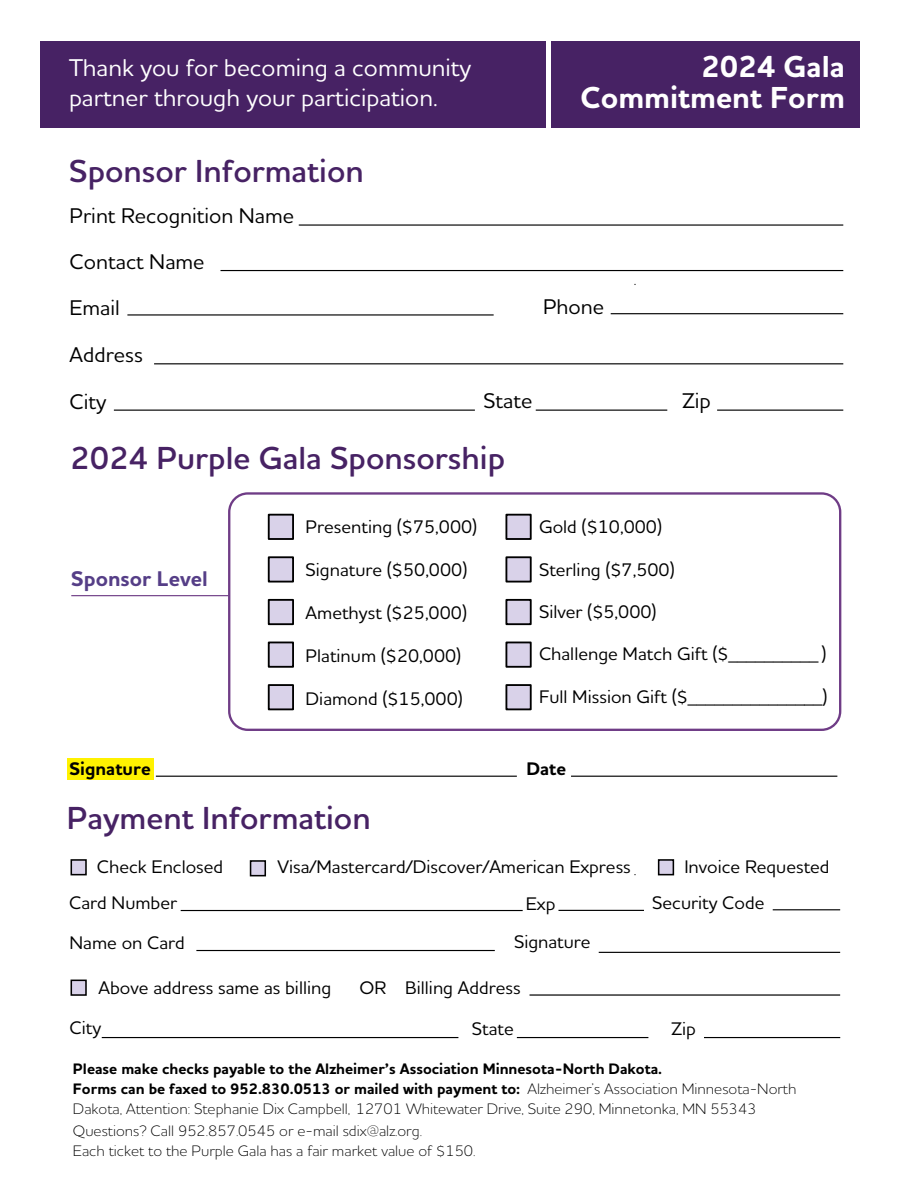
<style>
.page{position:relative;width:918px;height:1188px;background:#fff}
.page>*{position:absolute;margin:0;border:0;box-sizing:border-box;transform-origin:0 0}
.t1{font:600 32.4px "Houschka Alt Pro";color:#472264}
.t2{font:700 30.9px/30.9px "Houschka Alt Pro";color:#fff;text-align:right}
.t3{font:500 24.75px/29.7px "Houschka Alt Pro";color:#fff}
.t4{font:500 21.6px "Houschka Alt Pro";color:#000}
.t5{font:700 21.6px "Houschka Alt Pro";color:#553e87}
.t6{font:500 18.6px/35.7px "Houschka Alt Pro";color:#000}
.t7{font:700 18.6px "Houschka Alt Pro";color:#000}
.t8{font:700 15.45px/20.1px "Houschka Alt Pro";color:#000}
.t9{font:300 15.45px/20.9px "Houschka Alt Pro";color:#000}
.s1{font-weight:300}
</style>
<div class="page">
<div style="left:40px;top:41px;width:506px;height:87px;background:#472264"></div>
<div style="left:552px;top:41px;width:308px;height:87px;background:#472264"></div>
<hr style="left:181px;top:910px;width:342px;height:1px;background:#000">
<hr style="left:558px;top:910px;width:86px;height:1px;background:#000">
<hr style="left:196px;top:950px;width:299px;height:1px;background:#000">
<hr style="left:156px;top:776px;width:361px;height:1px;background:#000">
<hr style="left:530px;top:994px;width:310px;height:2px;background:#000">
<div style="left:251px;top:861px;width:14px;height:15px;background:#d9d2e9"></div>
<div style="left:250px;top:860px;width:16px;height:16px;border:2px solid #000"></div>
<div style="left:71px;top:860px;width:15px;height:15px;background:#d9d2e9"></div>
<div style="left:71px;top:859px;width:16px;height:16px;border:2px solid #000"></div>
<div style="left:659px;top:860px;width:14px;height:15px;background:#d9d2e9"></div>
<div style="left:658px;top:859px;width:16px;height:16px;border:2px solid #000"></div>
<hr style="left:773px;top:909px;width:67px;height:1px;background:#000">
<hr style="left:599px;top:952px;width:241px;height:1px;background:#000">
<div style="left:71px;top:980px;width:15px;height:15px;background:#d9d2e9"></div>
<div style="left:71px;top:980px;width:16px;height:16px;border:2px solid #000"></div>
<hr style="left:102px;top:1037px;width:356px;height:1px;background:#000">
<hr style="left:517px;top:1037px;width:131px;height:1px;background:#000">
<hr style="left:704px;top:1037px;width:136px;height:1px;background:#000">
<hr style="left:221px;top:270px;width:622px;height:1px;background:#000">
<hr style="left:299px;top:224px;width:544px;height:2px;background:#000">
<hr style="left:154px;top:363px;width:689px;height:1px;background:#000">
<hr style="left:536px;top:410px;width:131px;height:1px;background:#000">
<hr style="left:717px;top:410px;width:126px;height:1px;background:#000">
<hr style="left:127px;top:314px;width:367px;height:2px;background:#000">
<hr style="left:114px;top:410px;width:361px;height:1px;background:#000">
<hr style="left:71px;top:595px;width:157px;height:1px;background:#6f3c86">
<hr style="left:611px;top:313px;width:232px;height:1px;background:#000">
<div style="left:269px;top:515px;width:24px;height:24px;background:#d9d2e9"></div>
<div style="left:268px;top:514px;width:26px;height:26px;border:2px solid #000"></div>
<div style="left:269px;top:557px;width:24px;height:25px;background:#d9d2e9"></div>
<div style="left:268px;top:556px;width:26px;height:27px;border:2px solid #000"></div>
<div style="left:269px;top:600px;width:24px;height:24px;background:#d9d2e9"></div>
<div style="left:268px;top:599px;width:26px;height:26px;border:2px solid #000"></div>
<div style="left:269px;top:685px;width:24px;height:24px;background:#d9d2e9"></div>
<div style="left:268px;top:684px;width:26px;height:26px;border:2px solid #000"></div>
<div style="left:269px;top:642px;width:24px;height:25px;background:#d9d2e9"></div>
<div style="left:268px;top:642px;width:26px;height:26px;border:2px solid #000"></div>
<div style="left:506px;top:515px;width:25px;height:24px;background:#d9d2e9"></div>
<div style="left:505px;top:514px;width:27px;height:26px;border:2px solid #000"></div>
<div style="left:506px;top:557px;width:25px;height:25px;background:#d9d2e9"></div>
<div style="left:505px;top:556px;width:27px;height:27px;border:2px solid #000"></div>
<div style="left:506px;top:600px;width:25px;height:24px;background:#d9d2e9"></div>
<div style="left:505px;top:599px;width:27px;height:26px;border:2px solid #000"></div>
<div style="left:506px;top:642px;width:25px;height:25px;background:#d9d2e9"></div>
<div style="left:505px;top:642px;width:27px;height:26px;border:2px solid #000"></div>
<div style="left:506px;top:685px;width:25px;height:24px;background:#d9d2e9"></div>
<div style="left:505px;top:684px;width:27px;height:26px;border:2px solid #000"></div>
<div style="left:228px;top:492px;width:613px;height:239px;border:2px solid #6f3c86;border-radius:19px"></div>
<hr style="left:571px;top:776px;width:266px;height:1px;background:#000">
<div style="left:67px;top:758px;width:87px;height:22px;background:#fff200"></div>
<p class="t3" style="left:69px;top:52px;width:404px">Thank you for becoming a community partner through your participation.</p>
<p class="t1" style="left:69px;top:150px;width:296px">Sponsor Information</p>
<p class="t4" style="left:70px;top:202px;width:226px">Print Recognition Name</p>
<p class="t4" style="left:70px;top:248px;width:137px">Contact Name</p>
<p class="t2" style="left:580px;top:52px;width:266px">2024 Gala<br>Commitment Form</p>
<p class="t4" style="left:70px;top:294px;width:52px">Email</p>
<p class="t4" style="left:543px;top:293px;width:63px">Phone</p>
<p class="t4" style="left:70px;top:341px;width:75px">Address</p>
<p class="t4" style="left:70px;top:387px;width:38px">City</p>
<p class="t4" style="left:483px;top:387px;width:50px">State</p>
<p class="t4" style="left:683px;top:386px;width:30px">Zip</p>
<p class="t1" style="left:70px;top:438px;width:436px">2024 Purple Gala Sponsorship</p>
<p class="t5" style="left:71px;top:565px;width:138px">Sponsor Level</p>
<p class="t6" style="left:306px;top:509px;width:173px">Presenting ($75,000)</p>
<p class="t6" style="left:306px;top:551px;width:163px">Signature ($50,000)</p>
<p class="t6" style="left:306px;top:594px;width:163px">Amethyst ($25,000)</p>
<p class="t6" style="left:306px;top:637px;width:157px">Platinum ($20,000)</p>
<p class="t6" style="left:539px;top:509px;width:125px">Gold ($10,000)</p>
<p class="t6" style="left:539px;top:551px;width:137px">Sterling ($7,500)</p>
<p class="t6" style="left:539px;top:593px;width:119px">Silver ($5,000)</p>
<p class="t6" style="left:539px;top:636px;width:289px">Challenge Match Gift ($__________ )</p>
<p class="t6" style="left:306px;top:680px;width:159px">Diamond ($15,000)</p>
<p class="t6" style="left:539px;top:679px;width:290px">Full Mission Gift ($_______________)</p>
<p class="t7" style="left:70px;top:757px;width:83px">Signature</p>
<p class="t7" style="left:526px;top:757px;width:41px">Date</p>
<p class="t1" style="left:67px;top:797px;width:305px">Payment Information</p>
<p class="t6" style="left:97px;top:848px;width:128px">Check Enclosed</p>
<p class="t6" style="left:277px;top:848px;width:355px">Visa/Mastercard/Discover/American Express</p>
<p class="t6" style="left:652px;top:848px;width:179px;text-indent:32px">Invoice Requested<br>Security Code</p>
<p class="t6" style="left:514px;top:924px;width:78px">Signature</p>
<p class="t6" style="left:99px;top:969px;width:234px">Above address same as billing</p>
<p class="t6" style="left:359px;top:969px;width:163px">OR Billing Address</p>
<p class="t6" style="left:70px;top:1010px;width:33px">City</p>
<p class="t6" style="left:472px;top:1010px;width:43px">State</p>
<p class="t6" style="left:672px;top:1010px;width:26px">Zip</p>
<p class="t8" style="left:73px;top:1059px;width:725px">Please make checks payable to the Alzheimer’s Association Minnesota-North Dakota.<br>Forms can be faxed to 952.830.0513 or mailed with payment to: <span class="s1">Alzheimer’s Association Minnesota-North<br>Dakota, Attention: Stephanie Dix Campbell, 12701 Whitewater Drive, Suite 290, Minnetonka, MN 55343</span></p>
<p class="t9" style="left:73px;top:1119px;width:404px">Questions? Call 952.857.0545 or e-mail sdix@alz.org.<br>Each ticket to the Purple Gala has a fair market value of $150.</p>
<p class="t6" style="left:69px;top:884px;width:109px">Card Number</p>
<p class="t6" style="left:526px;top:885px;width:31px">Exp</p>
<p class="t6" style="left:70px;top:925px;width:117px">Name on Card</p>
</div>
